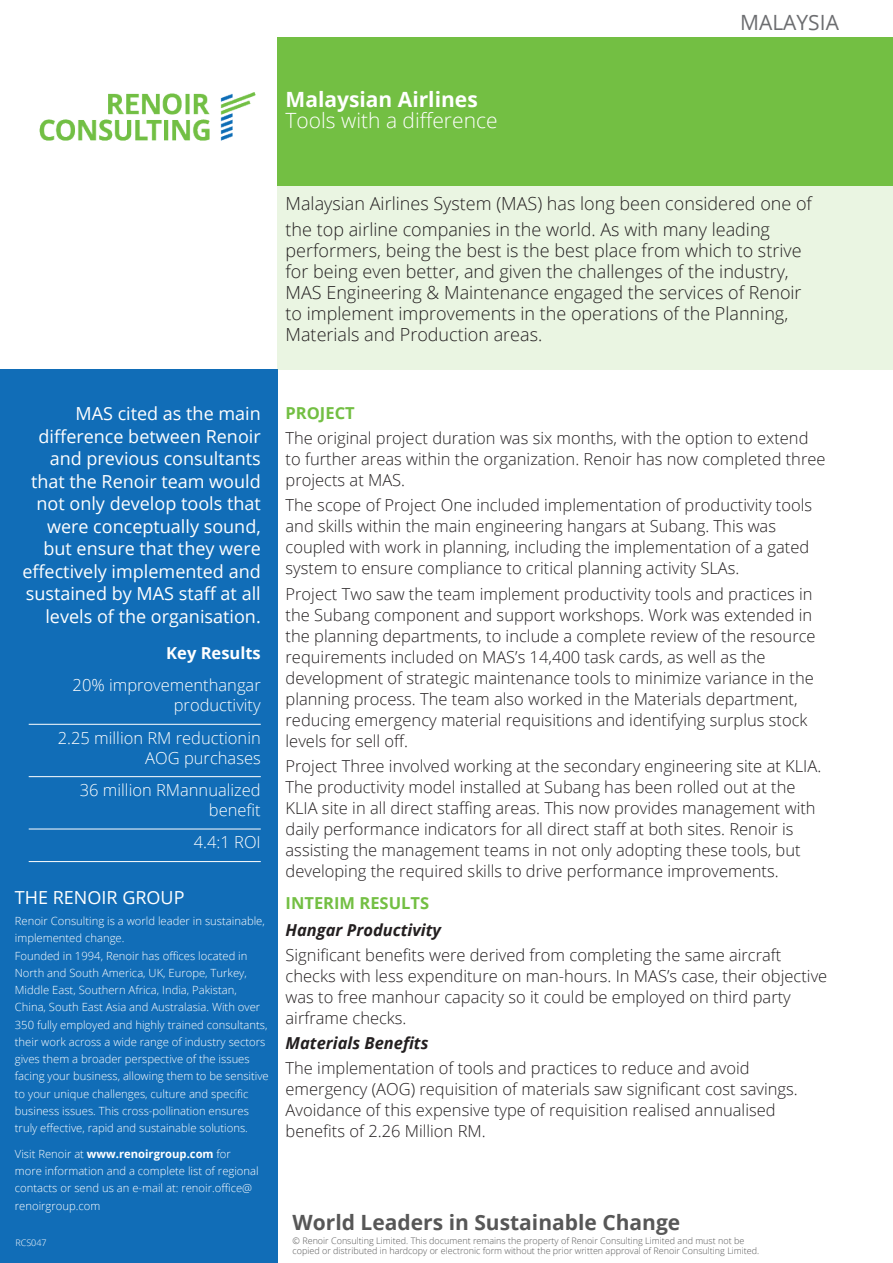
<style>
.page{position:relative;width:893px;height:1263px;background:#fff}
.page>*{position:absolute;margin:0;border:0;box-sizing:border-box;transform-origin:0 0}
.t1{font:700 21px "Open Sans";color:#575757}
.Tagline{font:300 21px "Open Sans";color:#fff}
.Tagline-2{font:700 21px "Open Sans";color:#fff}
.t2{font:21px "Open Sans";color:#6c6d70}
.Main_Para{font:300 18px/21px "Open Sans";color:#231f20}
.Testimonial{font:18px/22.5px "Open Sans";color:#fff;text-align:right}
.General_Para{font:300 16.5px/21px "Open Sans";color:#231f20}
.Key_Results_underlin{font:300 16.5px/19.8px "Open Sans";color:#fff;text-align:right}
.Section_Titles{font:700 16.5px "Open Sans";color:#73bf43}
.Sub-section{font:italic 700 16.5px "Open Sans";color:#231f20}
.General_Para-2{font:italic 700 16.5px "Open Sans";color:#231f20}
.Key_Results{font:700 16.5px "Open Sans";color:#fff}
.Renoir_Blub{font:300 11.25px/17.2px "Open Sans";color:#fff}
.t3{font:300 9px/10.5px "Open Sans";color:#575757}
.t4{font:300 9px "Open Sans";color:#fff}
.s1{font-weight:700}
</style>
<div class="page">
<div style="left:277px;top:37px;width:615px;height:149px;background:#73bf43"></div>
<img style="left:39px;top:93px;width:216px;height:47px">
<div style="left:0;top:370px;width:277px;height:893px;background:#116db7"></div>
<hr style="left:29px;top:724px;width:232px;height:1px;background:#fff">
<hr style="left:29px;top:776px;width:232px;height:1px;background:#fff">
<hr style="left:29px;top:829px;width:232px;height:1px;background:#fff">
<hr style="left:29px;top:861px;width:232px;height:1px;background:#fff">
<div style="left:277px;top:186px;width:615px;height:184px;background:#eaf5e2"></div>
<p class="Tagline-2" style="left:286px;top:84px;width:194px">Malaysian Airlines</p>
<p class="Tagline" style="left:286px;top:106px;width:213px">Tools with a difference</p>
<p class="t2" style="left:740px;top:8px;width:100px">MALAYSIA</p>
<p class="Main_Para" style="left:286px;top:193px;width:528px">Malaysian Airlines System (MAS) has long been considered one of</p>
<p class="Main_Para" style="left:286px;top:218px;width:518px">the top airline companies in the world. As with many leading performers, being the best is the best place from which to strive for being even better, and given the challenges of the industry, MAS Engineering &amp; Maintenance engaged the services of Renoir to implement improvements in the operations of the Planning, Materials and Production areas.</p>
<p class="Testimonial" style="left:22px;top:402px;width:240px">MAS cited as the main difference between Renoir and previous consultants that the Renoir team would not only develop tools that were conceptually sound, but ensure that they were effectively implemented and sustained by MAS staff at all levels of the organisation.</p>
<p class="Key_Results" style="left:166px;top:641px;width:96px">Key Results</p>
<p class="Key_Results_underlin" style="left:73px;top:675px;width:190px">20% improvementhangar productivity</p>
<p class="Key_Results_underlin" style="left:58px;top:727px;width:204px">2.25 million RM reductionin<br>AOG purchases</p>
<p class="Key_Results_underlin" style="left:80px;top:780px;width:182px">36 million RMannualized benefit</p>
<p class="Key_Results_underlin" style="left:194px;top:832px;width:68px">4.4:1 ROI</p>
<p class="Testimonial" style="left:15px;top:885px;width:171px">THE RENOIR GROUP</p>
<p class="Renoir_Blub" style="left:15px;top:912px;width:255px">Renoir Consulting is a world leader in sustainable, implemented change.<br>Founded in 1994, Renoir has offices located in North and South America, UK, Europe, Turkey, Middle East, Southern Africa, India, Pakistan, China, South East Asia and Australasia. With over 350 fully employed and highly trained consultants, their work across a wide range of industry sectors gives them a broader perspective of the issues facing your business, allowing them to be sensitive to your unique challenges, culture and specific business issues. This cross-pollination ensures truly effective, rapid and sustainable solutions.</p>
<p class="Renoir_Blub" style="left:15px;top:1145px;width:245px">Visit Renoir at <span class="s1">www.renoirgroup.com</span> for more information and a complete list of regional contacts or send us an e-mail at: renoir.office@ renoirgroup.com</p>
<p class="t4" style="left:15px;top:1237px;width:33px">RCS047</p>
<p class="Section_Titles" style="left:286px;top:401px;width:71px">PROJECT</p>
<p class="General_Para" style="left:286px;top:427px;width:541px">The original project duration was six months, with the option to extend to further areas within the organization. Renoir has now completed three projects at MAS.</p>
<p class="General_Para" style="left:286px;top:494px;width:528px">The scope of Project One included implementation of productivity tools and skills within the main engineering hangars at Subang. This was coupled with work in planning, including the implementation of a gated system to ensure compliance to critical planning activity SLAs.</p>
<p class="General_Para" style="left:286px;top:583px;width:532px">Project Two saw the team implement productivity tools and practices in the Subang component and support workshops. Work was extended in the planning departments, to include a complete review of the resource requirements included on MAS’s 14,400 task cards, as well as the development of strategic maintenance tools to minimize variance in the planning process. The team also worked in the Materials department, reducing emergency material requisitions and identifying surplus stock levels for sell off.</p>
<p class="General_Para" style="left:286px;top:755px;width:537px">Project Three involved working at the secondary engineering site at KLIA.<br>The productivity model installed at Subang has been rolled out at the KLIA site in all direct staffing areas. This now provides management with daily performance indicators for all direct staff at both sites. Renoir is assisting the management teams in not only adopting these tools, but developing the required skills to drive performance improvements.</p>
<p class="Section_Titles" style="left:286px;top:892px;width:145px">INTERIM RESULTS</p>
<p class="Sub-section" style="left:286px;top:918px;width:157px">Hangar Productivity</p>
<p class="General_Para" style="left:286px;top:944px;width:543px">Significant benefits were derived from completing the same aircraft checks with less expenditure on man-hours. In MAS’s case, their objective was to free manhour capacity so it could be employed on third party airframe checks.</p>
<p class="General_Para-2" style="left:286px;top:1031px;width:144px">Materials Benefits</p>
<p class="General_Para" style="left:286px;top:1057px;width:514px">The implementation of tools and practices to reduce and avoid emergency (AOG) requisition of materials saw significant cost savings.<br>Avoidance of this expensive type of requisition realised annualised benefits of 2.26 Million RM.</p>
<p class="t1" style="left:293px;top:1208px;width:389px">World Leaders in Sustainable Change</p>
<p class="t3" style="left:293px;top:1235px;width:468px">© Renoir Consulting Limited. This document remains the property of Renoir Consulting Limited and must not be copied or distributed in hardcopy or electronic form without the prior written approval of Renoir Consulting Limited.</p>
</div>
